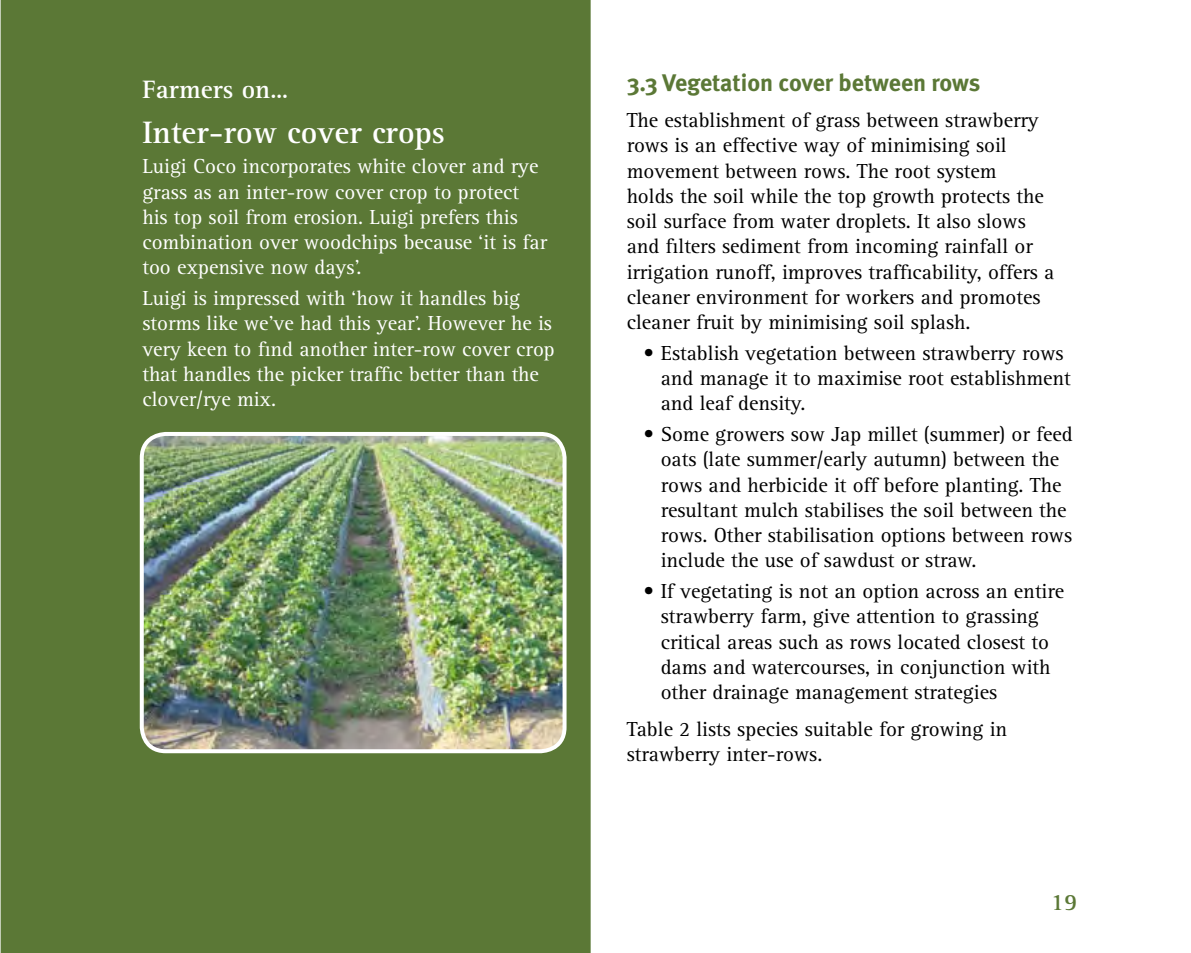
<style>
.page{position:relative;width:1191px;height:953px;background:#fff}
.page>*{position:absolute;margin:0;border:0;box-sizing:border-box;transform-origin:0 0}
.t1{font:700 32px "Rotis Serif";color:#fff}
.t2{font:700 26px "Rotis Serif";color:#fff}
.Head_2{font:700 24px "Meta";letter-spacing:-.005em;color:#5b7836}
.t3{font:700 24px "Rotis Serif";color:#5b7836}
.body_list{font:21px/25.2px "Rotis Serif";color:#000}
.body_list_intro{font:21px/25.2px "Rotis Serif";color:#000}
.t4{font:21px/25.2px "Rotis Serif";color:#fff}
.body_text{font:21px/25.2px "Rotis Serif";color:#000}
.s1{font-family:"Meta";font-weight:700}
</style>
<div class="page">
<div style="left:0;top:0;width:591px;height:952px;background:#5b7836"></div>
<img style="left:142px;top:434px;width:422px;height:317px;border-radius:24px">
<div style="left:140px;top:432px;width:426px;height:321px;border:4px solid #fff;border-radius:24px"></div>
<p class="t2" style="left:142px;top:74px;width:148px">Farmers on…</p>
<p class="t1" style="left:142px;top:113px;width:304px">Inter-row cover crops</p>
<p class="t4" style="left:142px;top:154px;width:406px">Luigi Coco incorporates white clover and rye grass as an inter-row cover crop to protect his top soil from erosion. Luigi prefers this combination over woodchips because ‘it is far too expensive now days’.</p>
<p class="t4" style="left:142px;top:286px;width:414px">Luigi is impressed with ‘how it handles big storms like we’ve had this year’. However he is very keen to find another inter-row cover crop that handles the picker traffic better than the clover/rye mix.</p>
<h2 class="Head_2" style="left:626px;top:68px;width:355px">3.3 Vegetation cover between rows</h2>
<p class="body_list_intro" style="left:626px;top:108px;width:429px">The establishment of grass between strawberry rows is an effective way of minimising soil movement between rows. The root system<br>holds the soil while the top growth protects the soil surface from water droplets. It also slows and filters sediment from incoming rainfall or irrigation runoff, improves trafficability, offers a cleaner environment for workers and promotes cleaner fruit by minimising soil splash.</p>
<p class="body_list" style="left:660px;top:341px;width:411px;text-indent:-17px"><span class="s1">•</span> Establish vegetation between strawberry rows and manage it to maximise root establishment and leaf density.</p>
<p class="body_list" style="left:660px;top:422px;width:413px;text-indent:-17px"><span class="s1">•</span> Some growers sow Jap millet (summer) or feed oats (late summer/early autumn) between the rows and herbicide it off before planting. The resultant mulch stabilises the soil between the rows. Other stabilisation options between rows include the use of sawdust or straw.</p>
<p class="body_list" style="left:660px;top:579px;width:405px;text-indent:-17px"><span class="s1">•</span> If vegetating is not an option across an entire strawberry farm, give attention to grassing critical areas such as rows located closest to dams and watercourses, in conjunction with other drainage management strategies</p>
<p class="body_text" style="left:626px;top:716px;width:382px">Table 2 lists species suitable for growing in strawberry inter-rows.</p>
<p class="t3" style="left:1050px;top:888px;width:25px">19</p>
</div>
